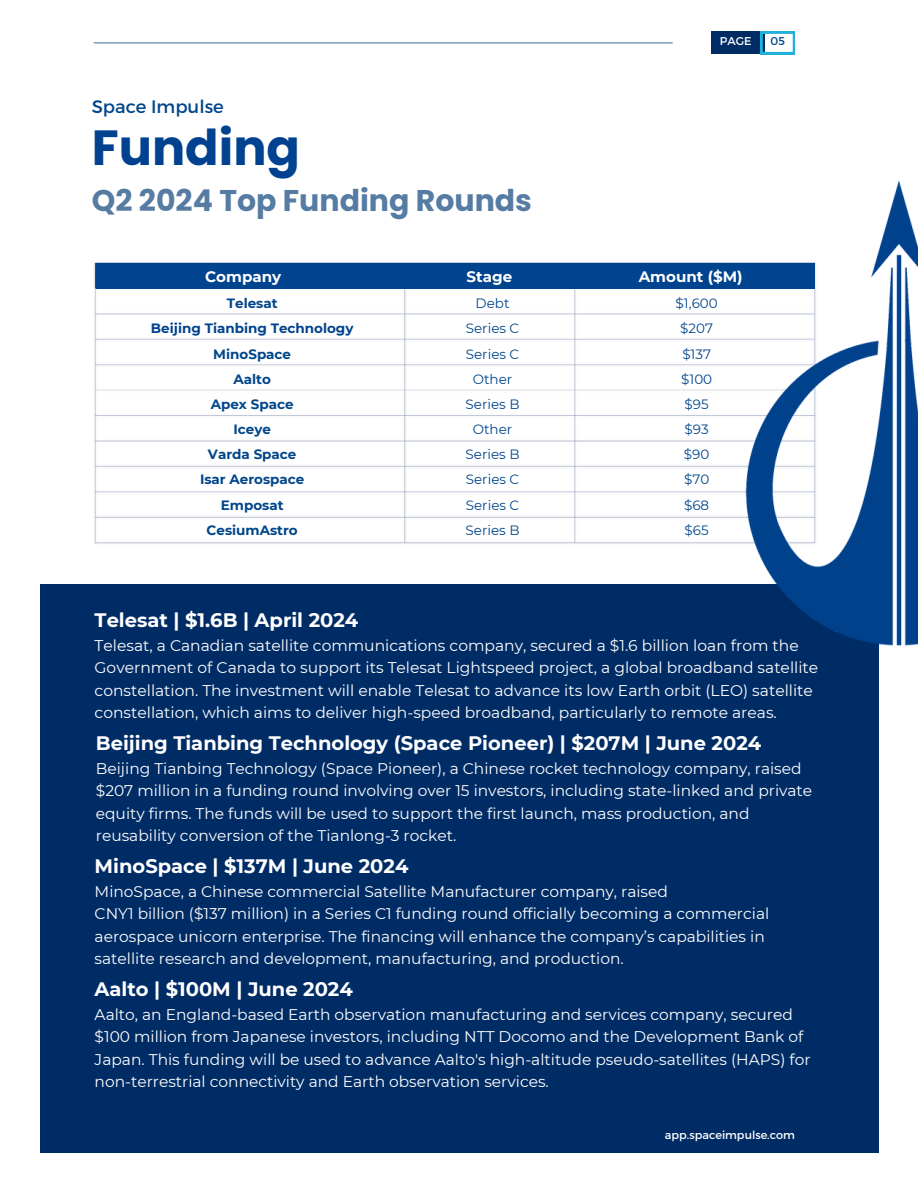
<style>
.page{position:relative;width:918px;height:1188px;background:#fff}
.page>*{position:absolute;margin:0;border:0;box-sizing:border-box;transform-origin:0 0}
.t1{font:700 49.35px "Poppins";color:#00428f}
.t2{font:700 30px "Poppins";color:#567ca3}
.t3{font:700 19.5px "Montserrat";color:#fff}
.t4{font:18px "Montserrat";color:#00468b}
.t5{font:15.45px/22.5px "Montserrat";color:#fff}
.t6{font:700 15.15px "Montserrat";color:#fff}
.t7{font:13.5px "Montserrat";color:#00468b}
.t8{font:700 13.5px "Montserrat";color:#00468b}
.t9{font:700 13.5px "Montserrat";color:#00438e}
.t10{font:11.25px "Montserrat";color:#fff}
.t11{font:11.25px "Montserrat";color:#00468b}
</style>
<div class="page">
<div style="left:711px;top:32px;width:54px;height:22px;background:#002c66"></div>
<svg style="left:761px;top:32px;width:34px;height:22px"></svg>
<div style="left:40px;top:584px;width:838px;height:568px;background:#002c66"></div>
<img style="left:94px;top:262px;width:649px;height:282px">
<div style="left:96px;top:264px;width:719px;height:25px;background:#00438e"></div>
<img style="left:743px;top:180px;width:175px;height:487px">
<hr style="left:94px;top:42px;width:579px;height:1px;background:#567ca3">
<h5 class="t4" style="left:92px;top:95px;width:133px">Space Impulse</h5>
<h6 class="t1" style="left:92px;top:113px;width:210px">Funding</h6>
<p class="t2" style="left:92px;top:179px;width:442px">Q2 2024 Top Funding Rounds</p>
<p class="t10" style="left:720px;top:34px;width:33px">PAGE</p>
<p class="t11" style="left:771px;top:34px;width:16px">05</p>
<p class="t6" style="left:205px;top:267px;width:78px">Company</p>
<h6 class="t6" style="left:467px;top:267px;width:47px">Stage</h6>
<p class="t6" style="left:639px;top:267px;width:105px">Amount ($M)</p>
<h1 class="t8" style="left:227px;top:295px;width:52px">Telesat</h1>
<p class="t7" style="left:476px;top:295px;width:35px">Debt</p>
<h2 class="t7" style="left:676px;top:295px;width:44px">$1,600</h2>
<p class="t9" style="left:151px;top:320px;width:204px">Beijing Tianbing Technology</p>
<h4 class="t7" style="left:466px;top:320px;width:55px">Series C</h4>
<h4 class="t7" style="left:680px;top:320px;width:34px">$207</h4>
<h4 class="t8" style="left:234px;top:371px;width:39px">Aalto</h4>
<h6 class="t7" style="left:473px;top:371px;width:41px">Other</h6>
<p class="t7" style="left:681px;top:371px;width:33px">$100</p>
<p class="t8" style="left:211px;top:396px;width:84px">Apex Space</p>
<h6 class="t7" style="left:466px;top:396px;width:55px">Series B</h6>
<p class="t7" style="left:685px;top:396px;width:26px">$95</p>
<p class="t8" style="left:233px;top:421px;width:39px">Iceye</p>
<h6 class="t7" style="left:473px;top:421px;width:41px">Other</h6>
<p class="t7" style="left:685px;top:421px;width:26px">$93</p>
<p class="t8" style="left:208px;top:446px;width:90px">Varda Space</p>
<h6 class="t7" style="left:466px;top:446px;width:55px">Series B</h6>
<p class="t7" style="left:684px;top:446px;width:27px">$90</p>
<p class="t8" style="left:200px;top:471px;width:106px">Isar Aerospace</p>
<h6 class="t7" style="left:466px;top:471px;width:55px">Series C</h6>
<p class="t7" style="left:684px;top:471px;width:27px">$70</p>
<p class="t8" style="left:207px;top:522px;width:93px">CesiumAstro</p>
<h6 class="t7" style="left:466px;top:522px;width:55px">Series B</h6>
<p class="t7" style="left:685px;top:522px;width:26px">$65</p>
<p class="t8" style="left:213px;top:345px;width:79px">MinoSpace</p>
<p class="t7" style="left:466px;top:345px;width:55px">Series C</p>
<h5 class="t7" style="left:682px;top:345px;width:30px">$137</h5>
<h5 class="t8" style="left:221px;top:497px;width:64px">Emposat</h5>
<h5 class="t7" style="left:466px;top:497px;width:55px">Series C</h5>
<p class="t7" style="left:684px;top:497px;width:27px">$68</p>
<p class="t3" style="left:95px;top:608px;width:265px">Telesat | $1.6B | April 2024</p>
<p class="t5" style="left:95px;top:634px;width:725px">Telesat, a Canadian satellite communications company, secured a $1.6 billion loan from the Government of Canada to support its Telesat Lightspeed project, a global broadband satellite constellation. The investment will enable Telesat to advance its low Earth orbit (LEO) satellite constellation, which aims to deliver high-speed broadband, particularly to remote areas.</p>
<p class="t3" style="left:96px;top:731px;width:667px">Beijing Tianbing Technology (Space Pioneer) | $207M | June 2024</p>
<p class="t5" style="left:96px;top:757px;width:718px">Beijing Tianbing Technology (Space Pioneer), a Chinese rocket technology company, raised $207 million in a funding round involving over 15 investors, including state-linked and private equity firms. The funds will be used to support the first launch, mass production, and reusability conversion of the Tianlong-3 rocket.</p>
<p class="t3" style="left:95px;top:854px;width:315px">MinoSpace | $137M | June 2024</p>
<p class="t5" style="left:95px;top:880px;width:676px">MinoSpace, a Chinese commercial Satellite Manufacturer company, raised<br>CNY1 billion ($137 million) in a Series C1 funding round officially becoming a commercial aerospace unicorn enterprise. The financing will enhance the company’s capabilities in satellite research and development, manufacturing, and production.</p>
<h6 class="t3" style="left:95px;top:977px;width:260px">Aalto | $100M | June 2024</h6>
<h6 class="t5" style="left:95px;top:1003px;width:717px">Aalto, an England-based Earth observation manufacturing and services company, secured $100 million from Japanese investors, including NTT Docomo and the Development Bank of Japan. This funding will be used to advance Aalto's high-altitude pseudo-satellites (HAPS) for non-terrestrial connectivity and Earth observation services.</h6>
<h6 class="t10" style="left:665px;top:1127px;width:131px">app.spaceimpulse.com</h6>
</div>
